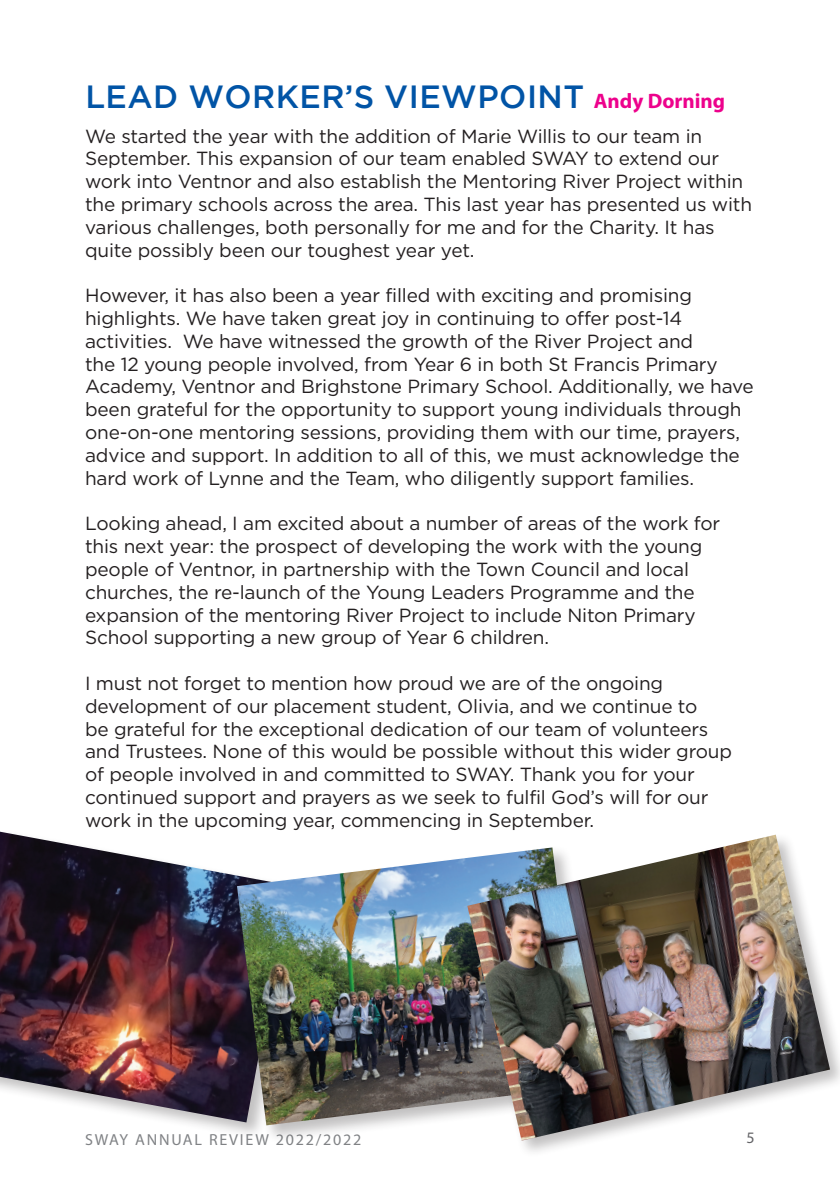
<style>
.page{position:relative;width:840px;height:1191px;background:#fff}
.page>*{position:absolute;margin:0;border:0;box-sizing:border-box;transform-origin:0 0}
.sub_4{font:500 32px "Gotham";letter-spacing:.015em;color:#0154a6}
.t1{font:19px/22.8px "Gotham";letter-spacing:-.01em;color:#231f20}
.t2{font:16px "Myriad Pro";letter-spacing:.11em;color:#808285}
.t3{font:16px "Myriad Pro";color:#636366}
.s1{font-family:"Myriad Pro";font-weight:700;font-size:21px;color:#ed028c}
</style>
<div class="page">
<img style="left:0;top:831px;width:234px;height:291px">
<div style="left:234px;top:845px;width:365px;height:298px;background:#231f20;opacity:.28"></div>
<img style="left:237px;top:847px;width:228px;height:278px">
<div style="left:465px;top:833px;width:374px;height:325px;background:#231f20;opacity:.28"></div>
<img style="left:467px;top:834px;width:362px;height:306px">
<p class="sub_4" style="left:85px;top:79px;width:641px">LEAD WORKER’S VIEWPOINT <span class="s1">Andy Dorning</span></p>
<p class="t1" style="left:85px;top:124px;width:668px">We started the year with the addition of Marie Willis to our team in September. This expansion of our team enabled SWAY to extend our work into Ventnor and also establish the Mentoring River Project within the primary schools across the area. This last year has presented us with various challenges, both personally for me and for the Charity. It has quite possibly been our toughest year yet.</p>
<p class="t1" style="left:85px;top:284px;width:669px">However, it has also been a year filled with exciting and promising highlights. We have taken great joy in continuing to offer post-14 activities. We have witnessed the growth of the River Project and<br>the 12 young people involved, from Year 6 in both St Francis Primary Academy, Ventnor and Brighstone Primary School. Additionally, we have been grateful for the opportunity to support young individuals through one-on-one mentoring sessions, providing them with our time, prayers, advice and support. In addition to all of this, we must acknowledge the hard work of Lynne and the Team, who diligently support families.</p>
<p class="t1" style="left:85px;top:512px;width:636px">Looking ahead, I am excited about a number of areas of the work for this next year: the prospect of developing the work with the young people of Ventnor, in partnership with the Town Council and local churches, the re-launch of the Young Leaders Programme and the expansion of the mentoring River Project to include Niton Primary School supporting a new group of Year 6 children.</p>
<p class="t1" style="left:85px;top:671px;width:648px">I must not forget to mention how proud we are of the ongoing development of our placement student, Olivia, and we continue to<br>be grateful for the exceptional dedication of our team of volunteers and Trustees. None of this would be possible without this wider group of people involved in and committed to SWAY. Thank you for your continued support and prayers as we seek to fulfil God’s will for our work in the upcoming year, commencing in September.</p>
<p class="t2" style="left:85px;top:1129px;width:277px">SWAY ANNUAL REVIEW 2022/2022</p>
<p class="t3" style="left:746px;top:1127px;width:10px">5</p>
</div>
